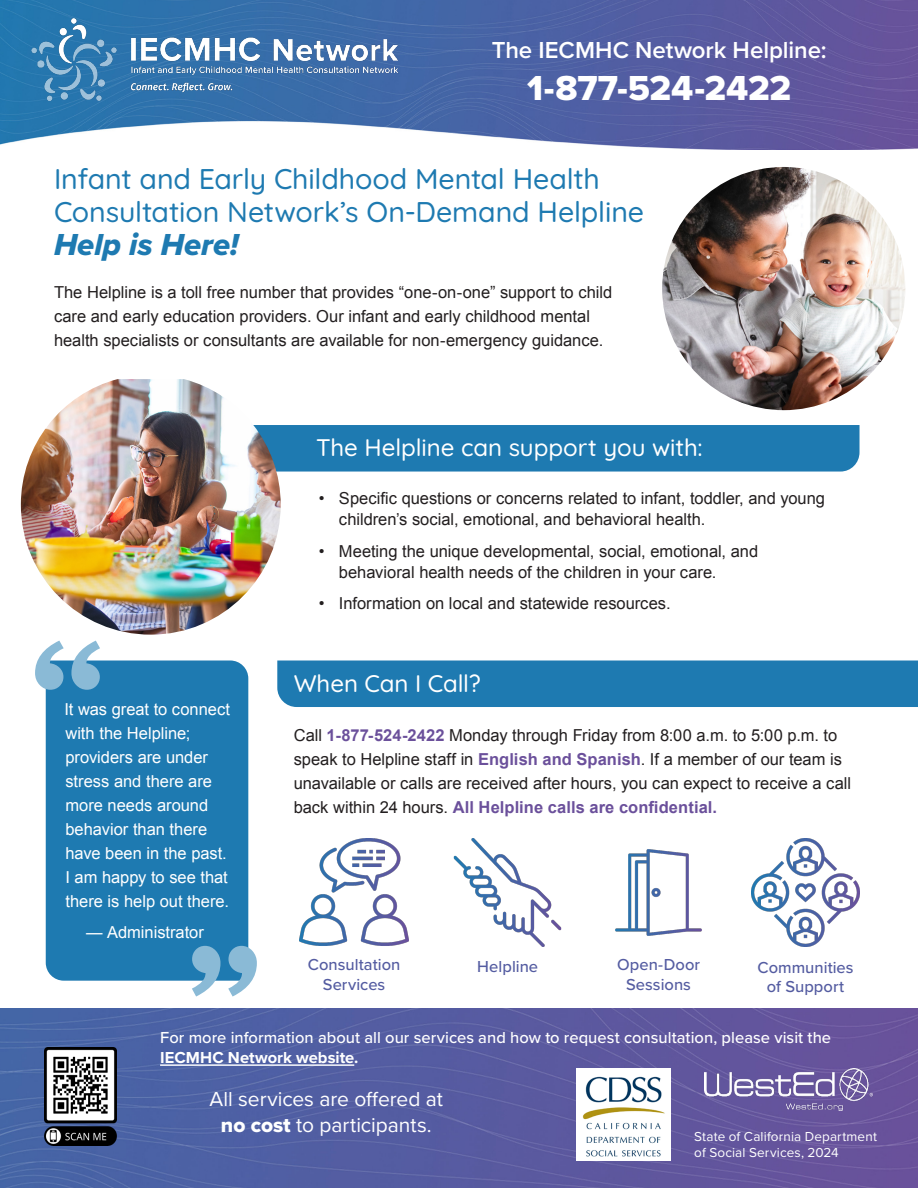
<style>
.page{position:relative;width:918px;height:1188px;background:#fff}
.page>*{position:absolute;margin:0;border:0;box-sizing:border-box;transform-origin:0 0}
.t1{font:36px "Proxima Nova Extrabld";letter-spacing:-.01em;color:#fff}
.t2{font:31.5px "Proxima Nova Extrabld It";letter-spacing:-.005em;color:#1e7ab1}
.t3{font:500 28.5px/33px "Quicksand";letter-spacing:-.005em;color:#1e7ab1}
.t4{font:500 24px "Quicksand";letter-spacing:-.005em;color:#fff}
.t5{font:600 24px "Proxima Nova";letter-spacing:-.005em;color:#fff}
.t6{font:21px/25.2px "Proxima Nova";letter-spacing:-.005em;color:#fff;text-align:center}
.t7{font:16.5px/24px "Arial";color:#231f20}
.t8{font:16.5px/24px "Arial";color:#fff}
.t9{font:500 16.5px/19.8px "Proxima Nova";color:#fff}
.t10{font:500 16.5px/19.8px "Proxima Nova";letter-spacing:.005em;color:#545ca1;text-align:center}
.t11{font:13.5px/16.2px "Proxima Nova";letter-spacing:.01em;color:#fff}
.s1{color:#1e7ab1}
.s2{font-weight:700;color:#6b509b}
.s3{font-weight:700}
.s4{font-family:"Proxima Nova Extrabld"}
</style>
<div class="page">
<img style="left:0;top:1009px;width:918px;height:179px">
<img style="left:0;top:0;width:918px;height:150px">
<div style="left:281px;top:425px;width:579px;height:47px;background:#1e7ab1"></div>
<div style="left:277px;top:661px;width:641px;height:46px;background:#1e7ab1"></div>
<img style="left:662px;top:167px;width:243px;height:243px;border-radius:122px">
<img style="left:21px;top:379px;width:260px;height:256px">
<div style="left:46px;top:661px;width:202px;height:320px;background:#1e7ab1"></div>
<svg style="left:35px;top:641px;width:65px;height:49px"></svg>
<svg style="left:192px;top:946px;width:65px;height:51px"></svg>
<img style="left:300px;top:838px;width:108px;height:108px">
<img style="left:454px;top:838px;width:108px;height:108px">
<img style="left:615px;top:849px;width:87px;height:87px">
<img style="left:751px;top:838px;width:109px;height:108px">
<img style="left:22px;top:8px;width:388px;height:104px">
<img style="left:44px;top:1048px;width:72px;height:97px">
<hr style="left:160px;top:1064px;width:194px;height:2px;background:#fff">
<img style="left:704px;top:1069px;width:169px;height:42px">
<img style="left:576px;top:1068px;width:94px;height:93px">
<p class="t5" style="left:492px;top:32px;width:336px">The IECMHC Network Helpline:</p>
<p class="t1" style="left:527px;top:61px;width:266px">1-877-524-2422</p>
<h1 class="t3" style="left:54px;top:160px;width:592px">Infant and Early Childhood Mental Health<br>Consultation Network’s On-Demand Helpline</h1>
<h1 class="t2" style="left:54px;top:221px;width:186px">Help is Here!</h1>
<p class="t7" style="left:54px;top:281px;width:560px">The Helpline is a toll free number that provides “one-on-one” support to child care and early education providers. Our infant and early childhood mental health specialists or consultants are available for non-emergency guidance.</p>
<p class="t8" style="left:65px;top:697px;width:170px;text-indent:-7px"><span class="s1">“</span>It was great to connect with the Helpline; providers are under stress and there are more needs around behavior than there have been in the past.<br>I am happy to see that there is help out there.<span class="s1">”</span></p>
<p class="t8" style="left:86px;top:920px;width:119px">— Administrator</p>
<h2 class="t4" style="left:316px;top:428px;width:388px">The Helpline can support you with:</h2>
<p class="t7" style="left:339px;top:488px;width:488px;line-height:21px;text-indent:-20px">• Specific questions or concerns related to infant, toddler, and young children’s social, emotional, and behavioral health.</p>
<p class="t7" style="left:339px;top:540px;width:421px;line-height:21px;text-indent:-20px">• Meeting the unique developmental, social, emotional, and behavioral health needs of the children in your care.</p>
<p class="t7" style="left:319px;top:592px;width:353px">• Information on local and statewide resources.</p>
<h2 class="t4" style="left:294px;top:665px;width:188px">When Can I Call?</h2>
<p class="t7" style="left:294px;top:723px;width:559px">Call <span class="s2">1-877-524-2422</span> Monday through Friday from 8:00 a.m. to 5:00 p.m. to speak to Helpline staff in <span class="s2">English and Spanish</span>. If a member of our team is unavailable or calls are received after hours, you can expect to receive a call back within 24 hours. <span class="s2">All Helpline calls are confidential.</span></p>
<p class="t10" style="left:308px;top:954px;width:94px">Consultation<br>Services</p>
<p class="t10" style="left:477px;top:956px;width:62px">Helpline</p>
<p class="t10" style="left:617px;top:954px;width:85px">Open-Door<br>Sessions</p>
<p class="t10" style="left:757px;top:957px;width:98px">Communities of Support</p>
<p class="t9" style="left:160px;top:1027px;width:673px">For more information about all our services and how to request consultation, please visit the<br><span class="s3">IECMHC Network website.</span></p>
<p class="t6" style="left:210px;top:1086px;width:235px">All services are offered at <span class="s4">no cost</span> to participants.</p>
<p class="t11" style="left:694px;top:1127px;width:184px">State of California Department of Social Services, 2024</p>
</div>
